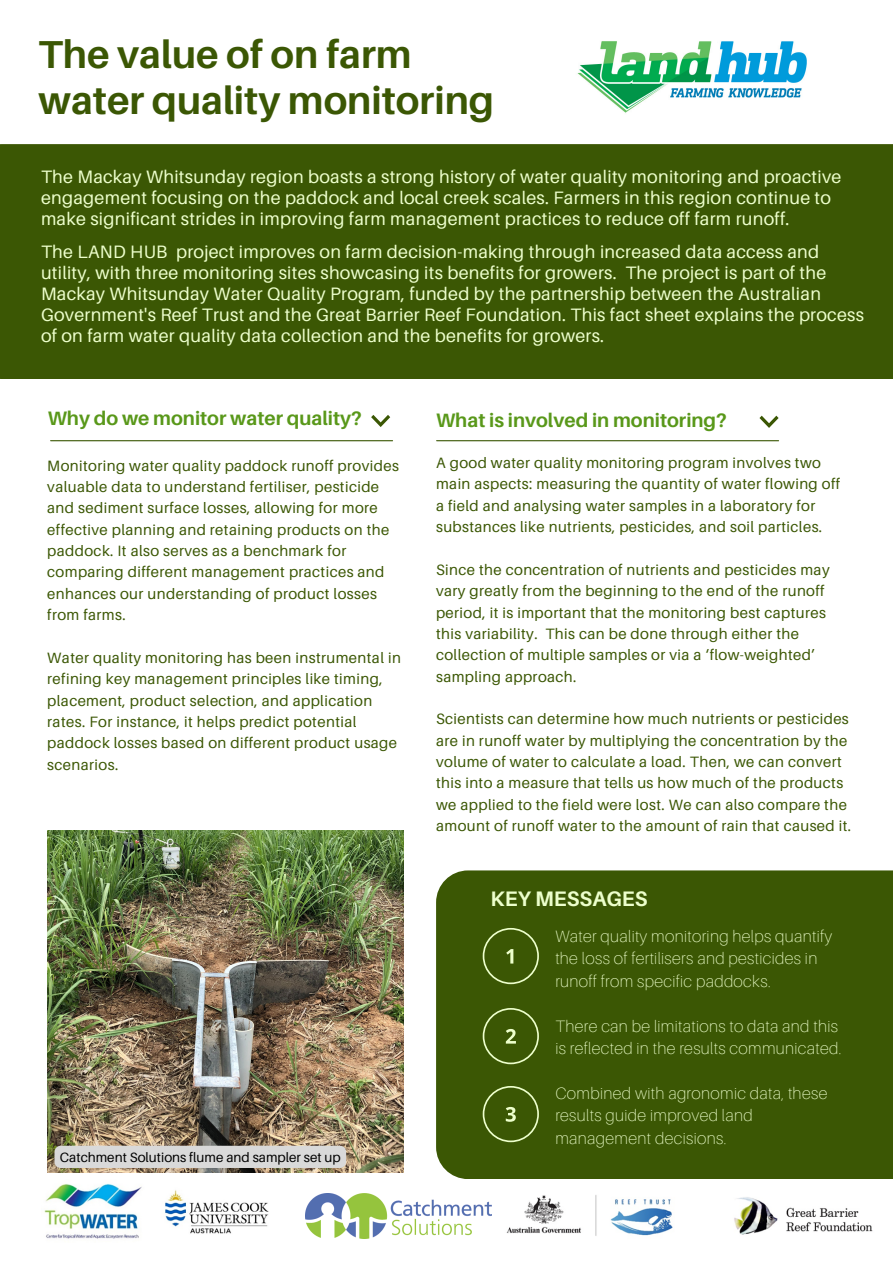
<style>
.page{position:relative;width:893px;height:1264px;background:#fff}
.page>*{position:absolute;margin:0;border:0;box-sizing:border-box;transform-origin:0 0}
.t1{font:700 39px "Aileron";color:#3b5704}
.t2{font:700 21px "Aileron";color:#edffcc}
.t3{font:700 19.5px "Aileron";color:#59981a}
.t4{font:18px/21px "Aileron";letter-spacing:.015em;color:#edffcc}
.t5{font:100 16.5px/22.5px "Aileron";letter-spacing:.02em;color:#edffcc}
.t6{font:15px/21.3px "Aileron";letter-spacing:.025em;color:#3b5704}
.t7{font:13.5px "Aileron";color:#000}
</style>
<div class="page">
<div style="left:436px;top:870px;width:456px;height:308px;background:#3b5704"></div>
<div style="left:0;top:144px;width:892px;height:235px;background:#3b5704"></div>
<hr style="left:51px;top:440px;width:341px;height:1px;background:#3b5704">
<svg style="left:371px;top:415px;width:19px;height:12px"></svg>
<hr style="left:436px;top:440px;width:342px;height:1px;background:#3b5704">
<svg style="left:759px;top:415px;width:19px;height:13px"></svg>
<img style="left:48px;top:830px;width:355px;height:342px">
<img style="left:577px;top:41px;width:230px;height:72px">
<img style="left:44px;top:1184px;width:98px;height:55px">
<img style="left:165px;top:1190px;width:104px;height:44px">
<img style="left:305px;top:1193px;width:186px;height:45px">
<svg style="left:482px;top:927px;width:57px;height:57px;background:#4d6818"></svg>
<svg style="left:482px;top:1085px;width:57px;height:57px;background:#4e691a"></svg>
<svg style="left:482px;top:1008px;width:57px;height:56px;background:#4f6a1a"></svg>
<div style="left:54px;top:1145px;width:292px;height:22px;background:#d9d9d9;border-radius:6px"></div>
<img style="left:506px;top:1195px;width:367px;height:41px">
<p class="t1" style="left:39px;top:30px;width:374px">The value of on farm</p>
<p class="t1" style="left:39px;top:77px;width:457px">water quality monitoring</p>
<p class="t4" style="left:41px;top:165px;width:801px">The Mackay Whitsunday region boasts a strong history of water quality monitoring and proactive engagement focusing on the paddock and local creek scales. Farmers in this region continue to make significant strides in improving farm management practices to reduce off farm runoff.</p>
<p class="t4" style="left:41px;top:241px;width:824px">The LAND HUB project improves on farm decision-making through increased data access and utility, with three monitoring sites showcasing its benefits for growers. The project is part of the Mackay Whitsunday Water Quality Program, funded by the partnership between the Australian Government's Reef Trust and the Great Barrier Reef Foundation. This fact sheet explains the process of on farm water quality data collection and the benefits for growers.</p>
<p class="t3" style="left:48px;top:406px;width:315px">Why do we monitor water quality?</p>
<p class="t6" style="left:47px;top:454px;width:353px">Monitoring water quality paddock runoff provides valuable data to understand fertiliser, pesticide and sediment surface losses, allowing for more effective planning and retaining products on the paddock. It also serves as a benchmark for comparing different management practices and enhances our understanding of product losses from farms.</p>
<p class="t6" style="left:47px;top:646px;width:355px">Water quality monitoring has been instrumental in refining key management principles like timing, placement, product selection, and application rates. For instance, it helps predict potential paddock losses based on different product usage scenarios.</p>
<p class="t7" style="left:60px;top:1148px;width:282px">Catchment Solutions flume and sampler set up</p>
<p class="t3" style="left:436px;top:408px;width:292px">What is involved in monitoring?</p>
<p class="t6" style="left:436px;top:452px;width:405px">A good water quality monitoring program involves two main aspects: measuring the quantity of water flowing off a field and analysing water samples in a laboratory for substances like nutrients, pesticides, and soil particles.</p>
<p class="t6" style="left:436px;top:558px;width:395px">Since the concentration of nutrients and pesticides may vary greatly from the beginning to the end of the runoff period, it is important that the monitoring best captures this variability. This can be done through either the collection of multiple samples or via a ‘flow-weighted’ sampling approach.</p>
<p class="t6" style="left:436px;top:708px;width:416px">Scientists can determine how much nutrients or pesticides are in runoff water by multiplying the concentration by the volume of water to calculate a load. Then, we can convert this into a measure that tells us how much of the products we applied to the field were lost. We can also compare the amount of runoff water to the amount of rain that caused it.</p>
<p class="t2" style="left:490px;top:885px;width:158px">KEY MESSAGES</p>
<p class="t5" style="left:555px;top:924px;width:278px">Water quality monitoring helps quantify the loss of fertilisers and pesticides in runoff from specific paddocks.</p>
<p class="t5" style="left:555px;top:1014px;width:288px">There can be limitations to data and this is reflected in the results communicated.</p>
<p class="t5" style="left:555px;top:1081px;width:273px">Combined with agronomic data, these results guide improved land management decisions.</p>
</div>
